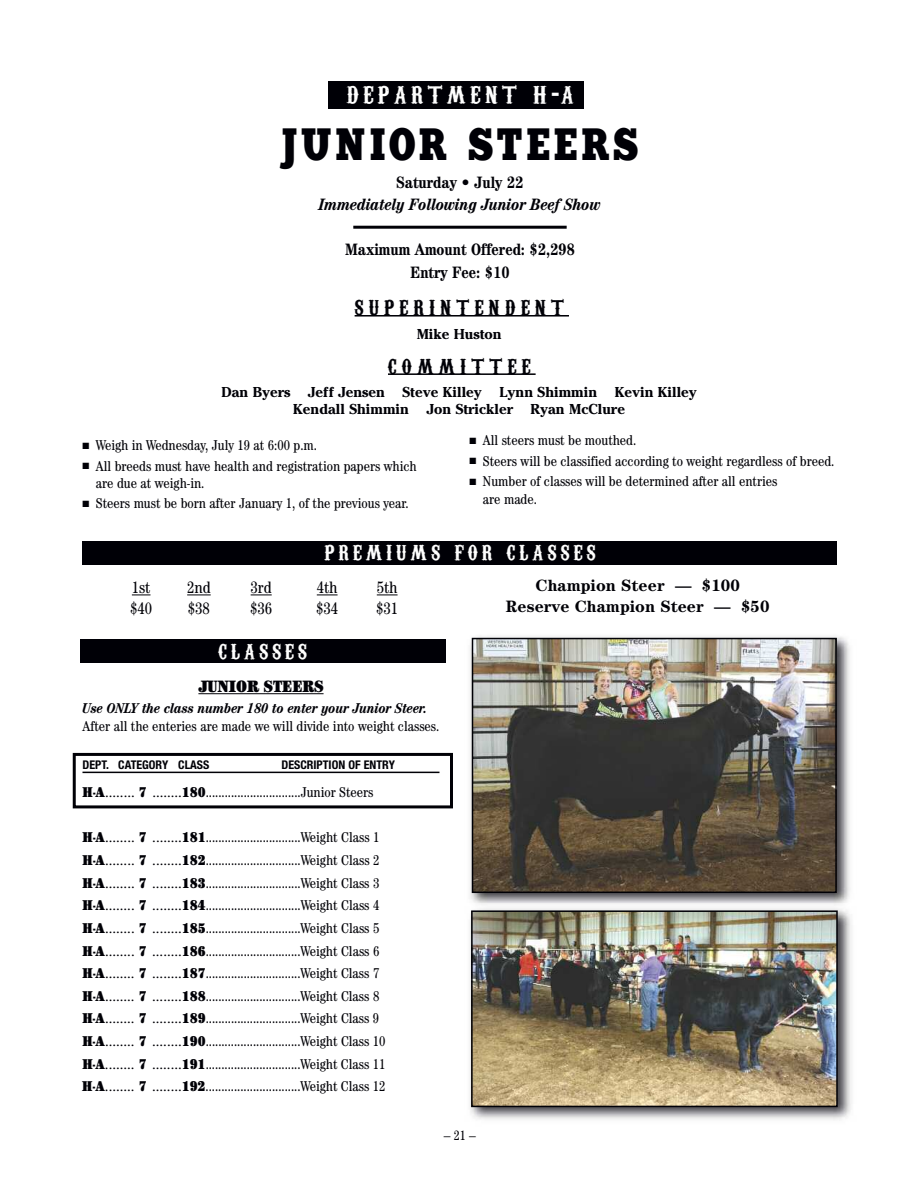
<style>
.page{position:relative;width:918px;height:1188px;background:#fff}
.page>*{position:absolute;margin:0;border:0;box-sizing:border-box;transform-origin:0 0}
.t1{font:45px "Merit";letter-spacing:.12em;color:#000006;scale:.8 1}
.t2{font:24px "Carnivalee Freakshow";letter-spacing:.19em;color:#fff}
.t3{font:21px "Carnivalee Freakshow";letter-spacing:.19em;color:#fff}
.t4{font:21px "Carnivalee Freakshow";letter-spacing:.245em;color:#000006}
.t5{font:700 condensed 16.5px/22.5px "Century";color:#000006;text-align:center}
.t6{font:700 16.5px/21px "Century";color:#000006;text-align:center}
.t7{font:italic 700 condensed 16.5px "Century";color:#000006}
.t8{font:condensed 16.5px "Century";color:#000006}
.t9{font:ultra-condensed 16.5px "Century";color:#000006}
.t10{font:condensed 14.25px/22.6px "Century";color:#000006}
.t11{font:700 14.25px/17.1px "Cheltenham";color:#000006;text-align:center}
.t12{font:italic 700 condensed 14.25px "Century";color:#000006}
.t13{font:condensed 13.5px "Century";color:#000006}
.t14{font:700 condensed 12px "Helvetica Neue";color:#000006}
.s1{font-family:"Helvetica";font-weight:700}
.s2{font-stretch:ultra-condensed}
.s3{font-family:"Cheltenham";font-stretch:normal}
</style>
<div class="page">
<div style="left:329px;top:81px;width:255px;height:28px;background:#000006"></div>
<div style="left:82px;top:541px;width:754px;height:24px;background:#000006"></div>
<hr style="left:353px;top:226px;width:214px;height:3px;background:#000006">
<hr style="left:355px;top:315px;width:214px;height:2px;background:#000006">
<hr style="left:388px;top:373px;width:148px;height:2px;background:#000006">
<div style="left:81px;top:640px;width:365px;height:23px;background:#000006"></div>
<hr style="left:198px;top:693px;width:126px;height:1px;background:#000006">
<hr style="left:82px;top:772px;width:357px;height:1px;background:#000006">
<div style="left:73px;top:753px;width:380px;height:55px;border:3px solid #000006"></div>
<img style="left:470px;top:636px;width:382px;height:484px">
<img style="left:475px;top:641px;width:359px;height:249px">
<div style="left:472px;top:638px;width:365px;height:255px;border:2px solid #000006"></div>
<div style="left:470px;top:903px;width:382px;height:10px;background:#f6f6f6"></div>
<img style="left:474px;top:913px;width:361px;height:191px">
<div style="left:471px;top:910px;width:367px;height:197px;border:2px solid #000006"></div>
<svg style="left:132px;top:595px;width:19px;height:1px"></svg>
<svg style="left:187px;top:595px;width:24px;height:1px"></svg>
<svg style="left:251px;top:595px;width:21px;height:1px"></svg>
<svg style="left:317px;top:595px;width:21px;height:1px"></svg>
<svg style="left:377px;top:595px;width:21px;height:1px"></svg>
<h2 class="t2" style="left:346px;top:79px;width:229px">DEPARTMENT H<span class="s1">-</span>A</h2>
<h1 class="t1" style="left:282px;top:126px;width:447px">JUNIOR STEERS</h1>
<p class="t5" style="left:397px;top:172px;width:128px">Saturday • July 22</p>
<p class="t7" style="left:319px;top:199px;width:284px">Immediately Following Junior Beef Show</p>
<p class="t5" style="left:345px;top:240px;width:231px">Maximum Amount Offered: $2,298<br>Entry Fee: $10</p>
<h3 class="t4" style="left:355px;top:294px;width:211px">SUPERINTENDENT</h3>
<p class="t11" style="left:417px;top:327px;width:87px">Mike Huston</p>
<h3 class="t4" style="left:388px;top:352px;width:144px">COMMITTEE</h3>
<p class="t11" style="left:222px;top:385px;width:477px">Dan Byers Jeff Jensen Steve Killey Lynn Shimmin Kevin Killey<br>Kendall Shimmin Jon Strickler Ryan McClure</p>
<p class="t10" style="left:82px;top:435px;width:236px">■ Weigh in Wednesday, July 19 at 6:00 p.m.</p>
<p class="t10" style="left:96px;top:458px;width:322px;line-height:17.2px;text-indent:-14px">■ All breeds must have health and registration papers which are due at weigh-in.</p>
<p class="t10" style="left:82px;top:493px;width:328px">■ Steers must be born after January 1, of the previous year.</p>
<p class="t10" style="left:469px;top:430px;width:168px">■ All steers must be mouthed.</p>
<p class="t10" style="left:469px;top:451px;width:367px">■ Steers will be classified according to weight regardless of breed.</p>
<p class="t10" style="left:483px;top:474px;width:296px;line-height:17.2px;text-indent:-13px">■ Number of classes will be determined after all entries are made.</p>
<h3 class="t3" style="left:325px;top:538px;width:272px">PREMIUMS FOR CLASSES</h3>
<p class="t8" style="left:132px;top:582px;width:20px">1st</p>
<p class="t8" style="left:187px;top:582px;width:25px">2nd</p>
<p class="t8" style="left:251px;top:582px;width:23px">3rd</p>
<p class="t8" style="left:317px;top:582px;width:22px">4th</p>
<p class="t8" style="left:377px;top:582px;width:22px">5th</p>
<p class="t8" style="left:130px;top:603px;width:23px">$40</p>
<p class="t8" style="left:188px;top:603px;width:23px">$38</p>
<p class="t8" style="left:250px;top:603px;width:23px">$36</p>
<p class="t8" style="left:316px;top:603px;width:23px">$34</p>
<p class="t8" style="left:376px;top:603px;width:23px">$31</p>
<h3 class="t3" style="left:218px;top:637px;width:90px">CLASSES</h3>
<p class="t9" style="left:198px;top:680px;width:127px">JUNIOR STEERS</p>
<p class="t12" style="left:82px;top:704px;width:346px">Use ONLY the class number 180 to enter your Junior Steer.</p>
<p class="t10" style="left:82px;top:716px;width:358px">After all the enteries are made we will divide into weight classes.</p>
<p class="t14" style="left:82px;top:755px;width:128px">DEPT. CATEGORY CLASS</p>
<p class="t14" style="left:282px;top:755px;width:115px">DESCRIPTION OF ENTRY</p>
<p class="t10" style="left:82px;top:782px;width:293px"><span class="s2">H-A</span><span class="s3">........</span> <span class="s2">7</span> <span class="s3">........</span><span class="s2">180</span>..............................Junior Steers</p>
<p class="t10" style="left:82px;top:827px;width:305px"><span class="s2">H-A</span><span class="s3">........</span> <span class="s2">7</span> <span class="s3">........</span><span class="s2">181</span>..............................Weight Class 1<br><span class="s2">H-A</span><span class="s3">........</span> <span class="s2">7</span> <span class="s3">........</span><span class="s2">182</span>..............................Weight Class 2<br><span class="s2">H-A</span><span class="s3">........</span> <span class="s2">7</span> <span class="s3">........</span><span class="s2">183</span>..............................Weight Class 3<br><span class="s2">H-A</span><span class="s3">........</span> <span class="s2">7</span> <span class="s3">........</span><span class="s2">184</span>..............................Weight Class 4<br><span class="s2">H-A</span><span class="s3">........</span> <span class="s2">7</span> <span class="s3">........</span><span class="s2">185</span>..............................Weight Class 5<br><span class="s2">H-A</span><span class="s3">........</span> <span class="s2">7</span> <span class="s3">........</span><span class="s2">186</span>..............................Weight Class 6<br><span class="s2">H-A</span><span class="s3">........</span> <span class="s2">7</span> <span class="s3">........</span><span class="s2">187</span>..............................Weight Class 7<br><span class="s2">H-A</span><span class="s3">........</span> <span class="s2">7</span> <span class="s3">........</span><span class="s2">188</span>..............................Weight Class 8<br><span class="s2">H-A</span><span class="s3">........</span> <span class="s2">7</span> <span class="s3">........</span><span class="s2">189</span>..............................Weight Class 9<br><span class="s2">H-A</span><span class="s3">........</span> <span class="s2">7</span> <span class="s3">........</span><span class="s2">190</span>..............................Weight Class 10<br><span class="s2">H-A</span><span class="s3">........</span> <span class="s2">7</span> <span class="s3">........</span><span class="s2">191</span>..............................Weight Class 11<br><span class="s2">H-A</span><span class="s3">........</span> <span class="s2">7</span> <span class="s3">........</span><span class="s2">192</span>..............................Weight Class 12</p>
<p class="t13" style="left:444px;top:1131px;width:34px">– 21 –</p>
<p class="t6" style="left:506px;top:576px;width:265px">Champion Steer — $100<br>Reserve Champion Steer — $50</p>
</div>
